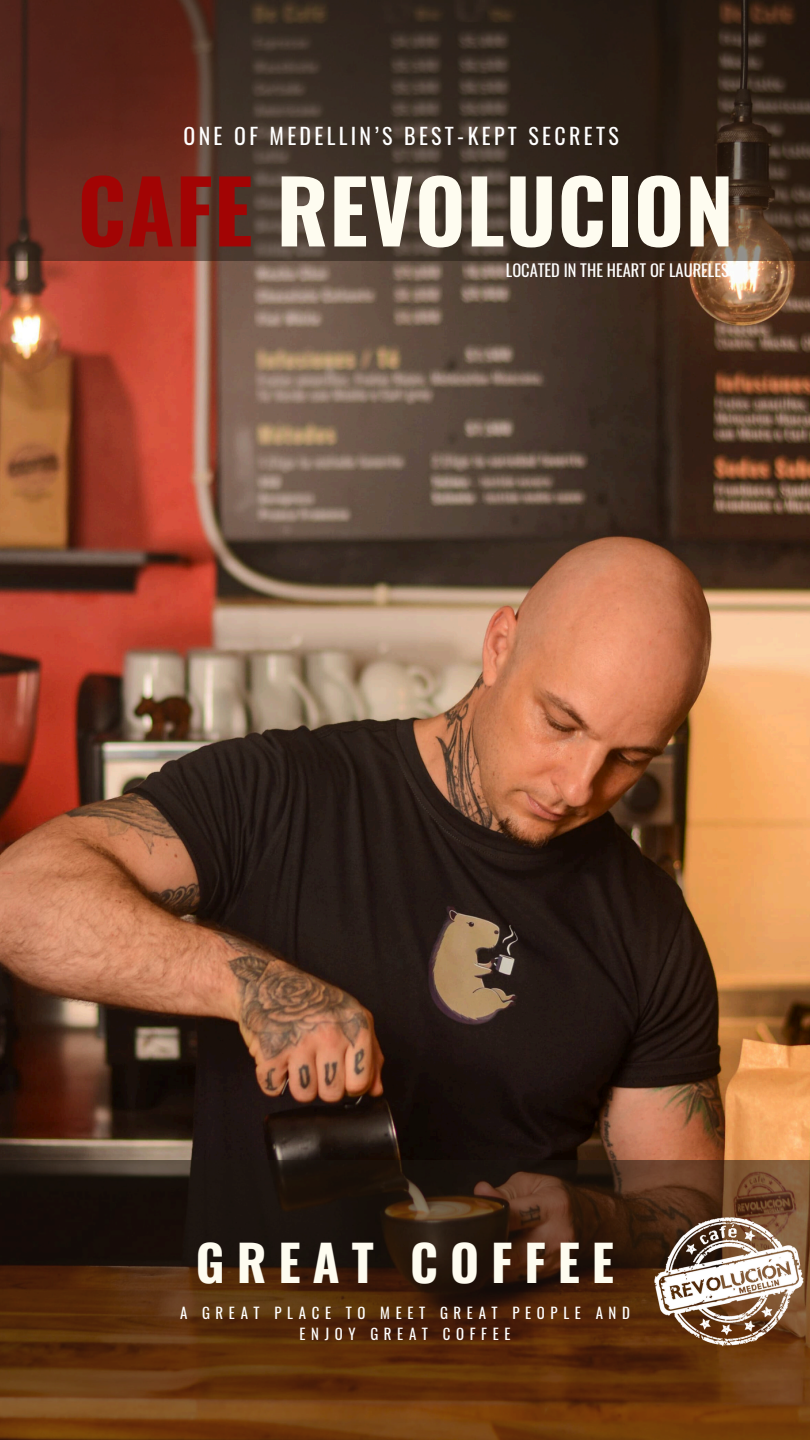
<style>
.page{position:relative;width:810px;height:1440px;background:#fff}
.page>*{position:absolute;margin:0;border:0;box-sizing:border-box;transform-origin:0 0}
.t1{font:700 86.4px "Oswald";letter-spacing:.01em;color:#fefcf0}
.t2{font:700 49.6px "Oswald";letter-spacing:.24em;color:#fefcf0}
.t3{font:22px "Oswald";letter-spacing:.15em;color:#fff}
.t4{font:16.5px "Oswald";color:#fff}
.t5{font:14.9px "Oswald";letter-spacing:.38em;color:#fff}
.s1{color:#a20404}
</style>
<div class="page">
<img style="left:0;top:260px;width:810px;height:900px">
<svg style="left:0;top:1160px;width:810px;height:280px;background:#4b280e"></svg>
<svg style="left:0;top:0;width:810px;height:260px;background:#432b20"></svg>
<img style="left:653px;top:1205px;width:153px;height:152px">
<h1 class="t3" style="left:184px;top:119px;width:437px">ONE OF MEDELLIN’S BEST-KEPT SECRETS</h1>
<p class="t1" style="left:78px;top:143px;width:658px"><span class="s1">CAFE</span> REVOLUCION</p>
<p class="t4" style="left:506px;top:258px;width:225px">LOCATED IN THE HEART OF LAURELES</p>
<h2 class="t2" style="left:196px;top:1224px;width:420px">GREAT COFFEE</h2>
<p class="t5" style="left:180px;top:1301px;width:451px">A GREAT PLACE TO MEET GREAT PEOPLE AND</p>
<p class="t5" style="left:300px;top:1322px;width:212px">ENJOY GREAT COFFEE</p>
</div>
